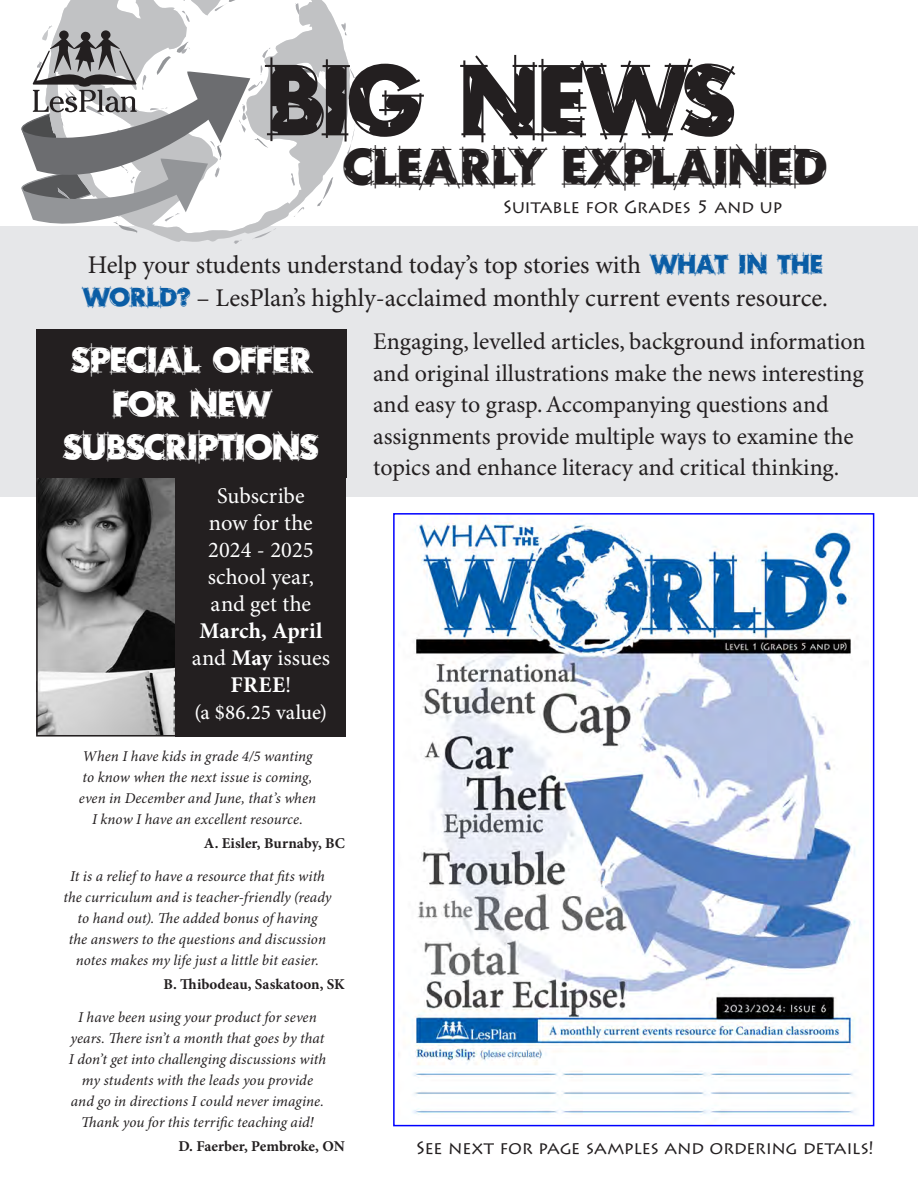
<style>
.page{position:relative;width:918px;height:1188px;background:#fff}
.page>*{position:absolute;margin:0;border:0;box-sizing:border-box;transform-origin:0 0}
.Headline{font:97.5px "Rough Draft";letter-spacing:-.035em;color:#231f20}
.Headline-2{font:49.5px "Rough Draft";letter-spacing:-.01em;color:#231f20}
.Headline-3{font:34.5px/43.5px "Rough Draft";letter-spacing:-.025em;color:#fff;text-align:center}
.Body{font:25.5px/33px "Minion Pro";color:#231f20}
.Body-2{font:24px/31.5px "Minion Pro";color:#231f20}
.Headline-4{font:22.5px/27px "Minion Pro";color:#fff;text-align:center}
.Headline-5{font:500 21px "Minion Pro";color:#fff}
.Subheader_article{font:18px "Lithos Pro";letter-spacing:-.025em;color:#231f20}
.italic{font:italic 15px/21px "Minion Pro";letter-spacing:.005em;color:#231f20;text-align:center}
.names{font:700 15px "Minion Pro";color:#231f20}
.s1{font-family:"Rough Draft";color:#0a5da5}
.s2{font-weight:700}
</style>
<div class="page">
<div style="left:0;top:227px;width:918px;height:270px;background:#e6e7e9"></div>
<svg style="left:351px;top:70px;width:5px;height:9px"></svg>
<svg style="left:351px;top:101px;width:6px;height:41px"></svg>
<svg style="left:276px;top:0;width:75px;height:227px;fill:#c1c2c4"></svg>
<img style="left:412px;top:519px;width:444px;height:596px">
<div style="left:393px;top:513px;width:481px;height:613px;border:2px solid #00f"></div>
<svg style="left:21px;top:0;width:255px;height:244px"></svg>
<img style="left:39px;top:479px;width:136px;height:255px">
<div style="left:36px;top:476px;width:147px;height:261px;border:2px solid #231f20"></div>
<div style="left:175px;top:476px;width:171px;height:261px;background:#231f20"></div>
<div style="left:36px;top:329px;width:310px;height:149px;background:#231f20"></div>
<p class="Headline" style="left:265px;top:37px;width:473px">BIG NEWS</p>
<p class="Headline-2" style="left:343px;top:134px;width:485px">CLEARLY EXPLAINED</p>
<p class="Subheader_article" style="left:503px;top:196px;width:281px">SUITABLE FOR GRADES 5 AND UP</p>
<p class="Body" style="left:84px;top:249px;width:746px">Help your students understand today’s top stories with <span class="s1">WHAT IN THE<br>WORLD?</span> – LesPlan’s highly-acclaimed monthly current events resource.</p>
<p class="Body-2" style="left:373px;top:327px;width:494px">Engaging, levelled articles, background information and original illustrations make the news interesting and easy to grasp. Accompanying questions and assignments provide multiple ways to examine the topics and enhance literacy and critical thinking.</p>
<p class="Headline-3" style="left:63px;top:338px;width:258px">SPECIAL OFFER<br>FOR NEW<br>SUBSCRIPTIONS</p>
<p class="Headline-4" style="left:192px;top:483px;width:140px">Subscribe<br>now for the<br>2024 ‑ 2025 school year, and get the<br><span class="s2">March, April </span>and <span class="s2">May</span> issues<br><span class="s2">FREE</span>!</p>
<p class="Headline-5" style="left:195px;top:698px;width:134px">(a $86.25 value)</p>
<p class="italic" style="left:79px;top:746px;width:239px">When I have kids in grade 4/5 wanting to know when the next issue is coming, even in December and June, that’s when I know I have an excellent resource.</p>
<p class="names" style="left:204px;top:834px;width:143px">A. Eisler, Burnaby, BC</p>
<p class="italic" style="left:63px;top:866px;width:270px">It is a relief to have a resource that fits with the curriculum and is teacher-friendly (ready to hand out). The added bonus of having<br>the answers to the questions and discussion notes makes my life just a little bit easier.</p>
<p class="names" style="left:164px;top:975px;width:183px">B. Thibodeau, Saskatoon, SK</p>
<p class="italic" style="left:69px;top:1007px;width:259px">I have been using your product for seven years. There isn’t a month that goes by that I don’t get into challenging discussions with my students with the leads you provide and go in directions I could never imagine.<br>Thank you for this terrific teaching aid!</p>
<p class="names" style="left:178px;top:1137px;width:168px">D. Faerber, Pembroke, ON</p>
<p class="Subheader_article" style="left:416px;top:1138px;width:459px">SEE NEXT FOR PAGE SAMPLES AND ORDERING DETAILS!</p>
</div>
